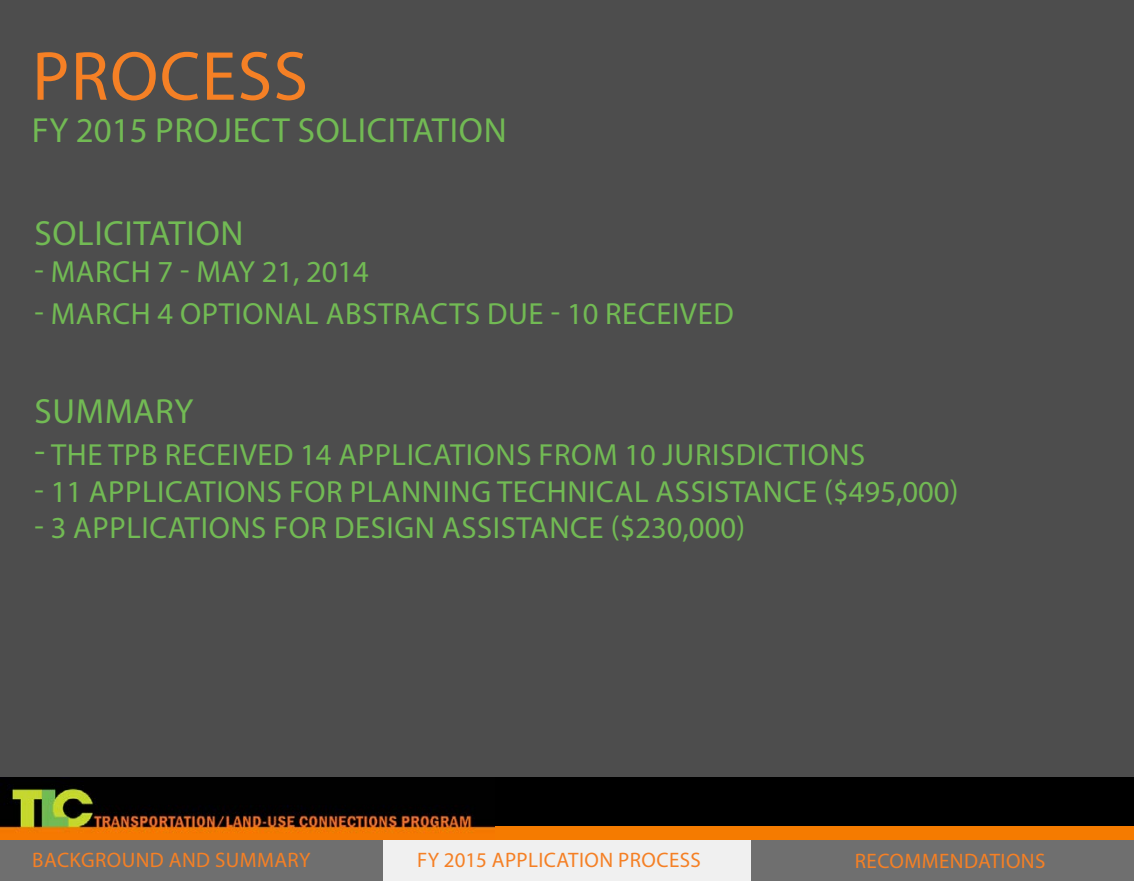
<style>
.page{position:relative;width:1134px;height:882px;background:#fff}
.page>*{position:absolute;margin:0;border:0;box-sizing:border-box;transform-origin:0 0}
.t1{font:70px "Myriad Pro";letter-spacing:.02em;color:#f58025}
.t2{font:35px "Myriad Pro";letter-spacing:.02em;color:#72ba54}
.t3{font:30.62px "Myriad Pro";letter-spacing:.02em;color:#72ba54}
.t4{font:30.62px "Myriad Pro";color:#72ba54}
.t5{font:21px "Myriad Pro";letter-spacing:.02em;color:#f58025}
.s1{font-size:35px}
</style>
<div class="page">
<div style="left:0;top:0;width:1134px;height:881px;background:#4d4d4d"></div>
<div style="left:0;top:840px;width:1134px;height:42px;background:#6f6f6f"></div>
<div style="left:239px;top:777px;width:895px;height:63px;background:#000"></div>
<div style="left:485px;top:826px;width:649px;height:14px;background:#f57b00"></div>
<div style="left:383px;top:840px;width:368px;height:42px;background:#f0f0f0"></div>
<img style="left:0;top:777px;width:495px;height:63px">
<h1 class="t1" style="left:32px;top:33px;width:277px">PROCESS</h1>
<p class="t2" style="left:32px;top:108px;width:476px">FY 2015 PROJECT SOLICITATION</p>
<p class="t2" style="left:35px;top:212px;width:211px">SOLICITATION</p>
<p class="t4" style="left:34px;top:253px;width:336px">- MARCH 7 - MAY 21, 2014</p>
<p class="t3" style="left:34px;top:295px;width:460px">- MARCH 4 O PTIONAL ABSTRACTS DUE</p>
<p class="t3" style="left:551px;top:295px;width:184px">- 10 RECEIVED</p>
<p class="t2" style="left:35px;top:390px;width:160px">SUMMARY</p>
<p class="t3" style="left:35px;top:436px;width:66px"><span class="s1">-</span> THETPB</p>
<p class="t3" style="left:165px;top:436px;width:702px">RECEIVED 14 APPLICATIONS FROM 10 JURISDICTIONS</p>
<p class="t3" style="left:35px;top:472px;width:926px">- 11 APPLICATIONS FORPLANNING TECHNICAL ASSISTANCE ($495,000)</p>
<p class="t3" style="left:35px;top:509px;width:712px">- 3 APPLICATIONS FOR DESIGN ASSISTANCE ($230,000)</p>
<p class="t5" style="left:32px;top:847px;width:280px">BACKGROUND AND SUMMARY</p>
<p class="t5" style="left:417px;top:847px;width:285px">FY 2015 APPLICATION PROCESS</p>
<p class="t5" style="left:855px;top:848px;width:27px">RECOMM</p>
<p class="t5" style="left:939px;top:848px;width:25px">ENDA</p>
<p class="t5" style="left:990px;top:848px;width:57px">TIONS</p>
</div>
